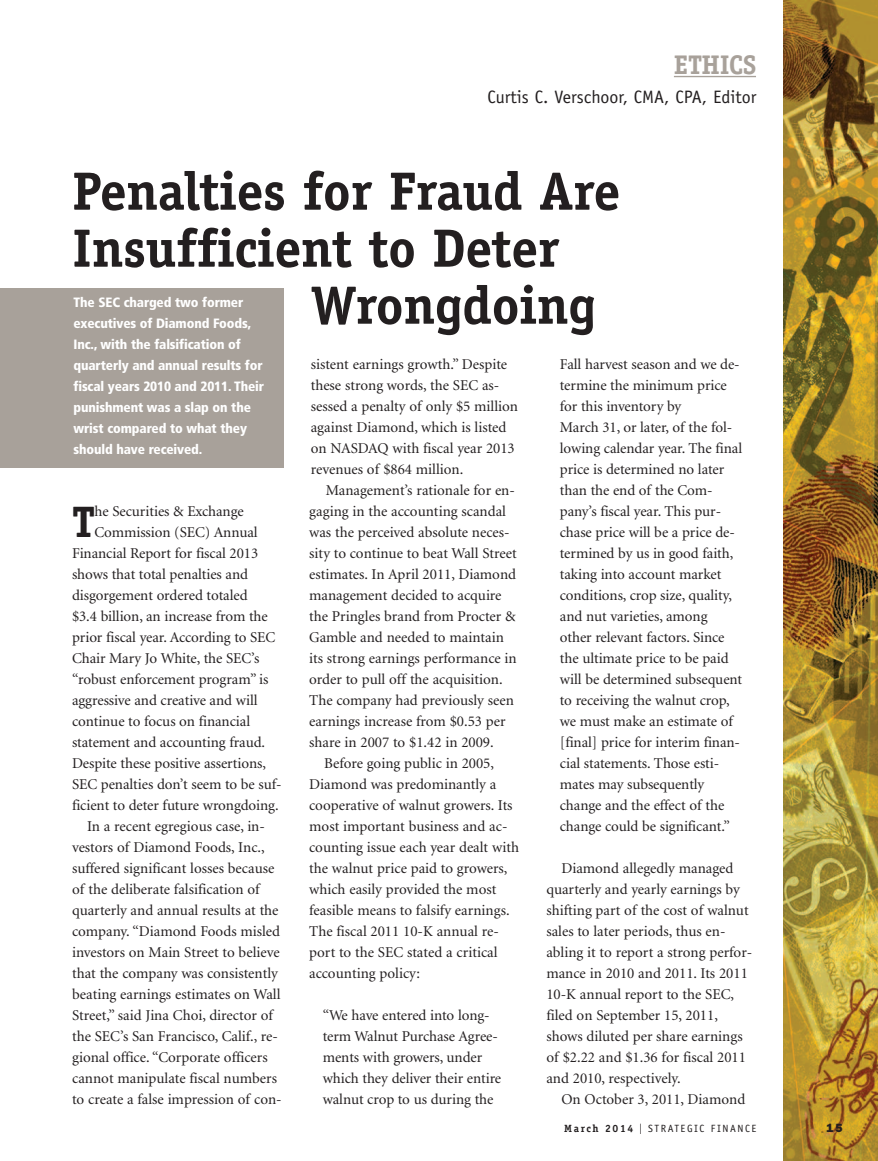
<style>
.page{position:relative;width:878px;height:1161px;background:#fff}
.page>*{position:absolute;margin:0;border:0;box-sizing:border-box;transform-origin:0 0}
.t1{font:700 54px "Officina Serif";letter-spacing:-.01em;color:#231f20}
.t2{font:700 44.1px "Officina Serif";color:#231f20}
.t3{font:700 27px "Officina Serif";letter-spacing:-.015em;color:#a8a19a}
.t4{font:18px "Officina Sans";color:#231f20}
.t5{font:15px/21px "Minion";letter-spacing:-.005em;color:#231f20}
.t6{font:900 condensed 13.5px/21px "Frutiger";letter-spacing:-.01em;color:#fff}
.t7{font:800 12px "Franklin Gothic";color:#231f20}
.t8{font:10.5px "Officina Sans";letter-spacing:.15em;color:#231f20}
.s1{font-family:"Officina Serif";font-weight:700}
.s2{font-family:"Franklin Gothic";font-size:15px}
</style>
<div class="page">
<hr style="left:674px;top:76px;width:82px;height:1px;background:#a8a19a">
<div style="left:0;top:288px;width:284px;height:180px;background:#a8a19a"></div>
<img style="left:783px;top:0;width:95px;height:1161px">
<h3 class="t3" style="left:674px;top:54px;width:84px">ETHICS</h3>
<p class="t4" style="left:487px;top:90px;width:270px">Curtis C. Verschoor, CMA, CPA, Editor</p>
<h1 class="t1" style="left:72px;top:171px;width:549px">Penalties for Fraud Are</h1>
<h1 class="t1" style="left:72px;top:228px;width:489px">Insufficient to Deter</h1>
<h1 class="t1" style="left:311px;top:285px;width:287px">Wrongdoing</h1>
<p class="t6" style="left:74px;top:293px;width:192px">The SEC charged two former executives of Diamond Foods,<br>Inc., with the falsification of quarterly and annual results for fiscal years 2010 and 2011. Their punishment was a slap on the wrist compared to what they should have received.</p>
<p class="t5" style="left:311px;top:355px;width:209px">sistent earnings growth.” Despite these strong words, the SEC as&shy;sessed a penalty of only $5 million against Diamond, which is listed on NASDAQ with fiscal year 2013 revenues of $864 million.</p>
<p class="t5" style="left:326px;top:481px;width:191px">Management’s rationale for en-</p>
<p class="t5" style="left:309px;top:502px;width:198px">gaging in the accounting scandal</p>
<p class="t5" style="left:309px;top:523px;width:202px">was the perceived absolute neces-</p>
<p class="t5" style="left:309px;top:544px;width:209px">sity to continue to beat Wall Street</p>
<p class="t5" style="left:309px;top:565px;width:208px">estimates. In April 2011, Diamond</p>
<p class="t5" style="left:309px;top:586px;width:194px">management decided to acquire</p>
<p class="t5" style="left:309px;top:607px;width:208px">the Pringles brand from Procter &amp;</p>
<p class="t5" style="left:309px;top:628px;width:196px">Gamble and needed to maintain</p>
<p class="t5" style="left:309px;top:649px;width:209px">its strong earnings performance in</p>
<p class="t5" style="left:309px;top:670px;width:195px">order to pull off the acquisition.</p>
<p class="t5" style="left:309px;top:691px;width:206px">The company had previously seen</p>
<p class="t5" style="left:309px;top:712px;width:198px">earnings increase from $0.53 per</p>
<p class="t5" style="left:309px;top:733px;width:186px">share in 2007 to $1.42 in 2009.</p>
<p class="t5" style="left:324px;top:754px;width:171px">Before going public in 2005,</p>
<p class="t5" style="left:309px;top:775px;width:189px">Diamond was predominantly a</p>
<p class="t5" style="left:309px;top:796px;width:205px">cooperative of walnut growers. Its</p>
<p class="t5" style="left:309px;top:817px;width:200px">most important business and ac-</p>
<p class="t5" style="left:309px;top:838px;width:211px">counting issue each year dealt with</p>
<p class="t5" style="left:309px;top:859px;width:200px">the walnut price paid to growers,</p>
<p class="t5" style="left:309px;top:880px;width:189px">which easily provided the most</p>
<p class="t5" style="left:309px;top:901px;width:202px">feasible means to falsify earnings.</p>
<p class="t5" style="left:309px;top:922px;width:191px">The fiscal 2011 10-K annual re-</p>
<p class="t5" style="left:309px;top:943px;width:190px">port to the SEC stated a critical</p>
<p class="t5" style="left:309px;top:964px;width:112px">accounting policy:</p>
<p class="t5" style="left:323px;top:1006px;width:180px">“We have entered into long&shy;term Walnut Purchase Agree&shy;ments with growers, under which they deliver their entire walnut crop to us during the</p>
<p class="t5" style="left:560px;top:355px;width:184px">Fall harvest season and we de&shy;termine the minimum price for this inventory by<br>March 31, or later, of the fol&shy;lowing calendar year. The final price is determined no later than the end of the Com&shy;pany’s fiscal year. This pur&shy;chase price will be a price de&shy;termined by us in good faith, taking into account market conditions, crop size, quality, and nut varieties, among other relevant factors. Since the ultimate price to be paid will be determined subsequent to receiving the walnut crop, we must make an estimate of [final] price for interim finan&shy;cial statements. Those esti&shy;mates may subsequently change and the effect of the change could be significant.”</p>
<p class="t5" style="left:546px;top:859px;width:207px;text-indent:15px">Diamond allegedly managed quarterly and yearly earnings by shifting part of the cost of walnut sales to later periods, thus en&shy;abling it to report a strong perfor&shy;mance in 2010 and 2011. Its 2011<br>10-K annual report to the SEC, filed on September 15, 2011, shows diluted per share earnings of $2.22 and $1.36 for fiscal 2011 and 2010, respectively.</p>
<p class="t5" style="left:561px;top:1090px;width:185px">On October 3, 2011, Diamond</p>
<h2 class="t2" style="left:72px;top:505px;width:24px">T</h2>
<p class="t5" style="left:94px;top:502px;width:151px">he Securities &amp; Exchange</p>
<p class="t5" style="left:95px;top:523px;width:165px">Commission (SEC) Annual</p>
<p class="t5" style="left:72px;top:544px;width:188px">Financial Report for fiscal 2013</p>
<p class="t5" style="left:72px;top:565px;width:177px">shows that total penalties and</p>
<p class="t5" style="left:72px;top:586px;width:177px">disgorgement ordered totaled</p>
<p class="t5" style="left:72px;top:607px;width:197px">$3.4 billion, an increase from the</p>
<p class="t5" style="left:72px;top:628px;width:205px">prior fiscal year. According to SEC</p>
<p class="t5" style="left:72px;top:649px;width:189px">Chair Mary Jo White, the SEC’s</p>
<p class="t5" style="left:72px;top:670px;width:198px">“robust enforcement program” is</p>
<p class="t5" style="left:72px;top:691px;width:187px">aggressive and creative and will</p>
<p class="t5" style="left:72px;top:712px;width:179px">continue to focus on financial</p>
<p class="t5" style="left:72px;top:733px;width:195px">statement and accounting fraud.</p>
<p class="t5" style="left:72px;top:754px;width:195px">Despite these positive assertions,</p>
<p class="t5" style="left:72px;top:775px;width:211px">SEC penalties don’t seem to be suf-</p>
<p class="t5" style="left:72px;top:796px;width:208px">ficient to deter future wrongdoing.</p>
<p class="t5" style="left:87px;top:817px;width:179px">In a recent egregious case, in-</p>
<p class="t5" style="left:72px;top:838px;width:194px">vestors of Diamond Foods, Inc.,</p>
<p class="t5" style="left:72px;top:859px;width:204px">suffered significant losses because</p>
<p class="t5" style="left:72px;top:880px;width:189px">of the deliberate falsification of</p>
<p class="t5" style="left:72px;top:901px;width:208px">quarterly and annual results at the</p>
<p class="t5" style="left:72px;top:922px;width:210px">company. “Diamond Foods misled</p>
<p class="t5" style="left:72px;top:943px;width:209px">investors on Main Street to believe</p>
<p class="t5" style="left:72px;top:964px;width:207px">that the company was consistently</p>
<p class="t5" style="left:72px;top:985px;width:210px">beating earnings estimates on Wall</p>
<p class="t5" style="left:72px;top:1006px;width:202px">Street,” said Jina Choi, director of</p>
<p class="t5" style="left:72px;top:1027px;width:207px">the SEC’s San Francisco, Calif., re-</p>
<p class="t5" style="left:72px;top:1048px;width:197px">gional office. “Corporate officers</p>
<p class="t5" style="left:72px;top:1069px;width:206px">cannot manipulate fiscal numbers</p>
<p class="t5" style="left:72px;top:1090px;width:211px">to create a false impression of con-</p>
<p class="t8" style="left:564px;top:1125px;width:193px"><span class="s1">March 2014</span> <span class="s2">I</span> STRATEGIC FINANCE</p>
<p class="t7" style="left:826px;top:1124px;width:18px">15</p>
</div>
